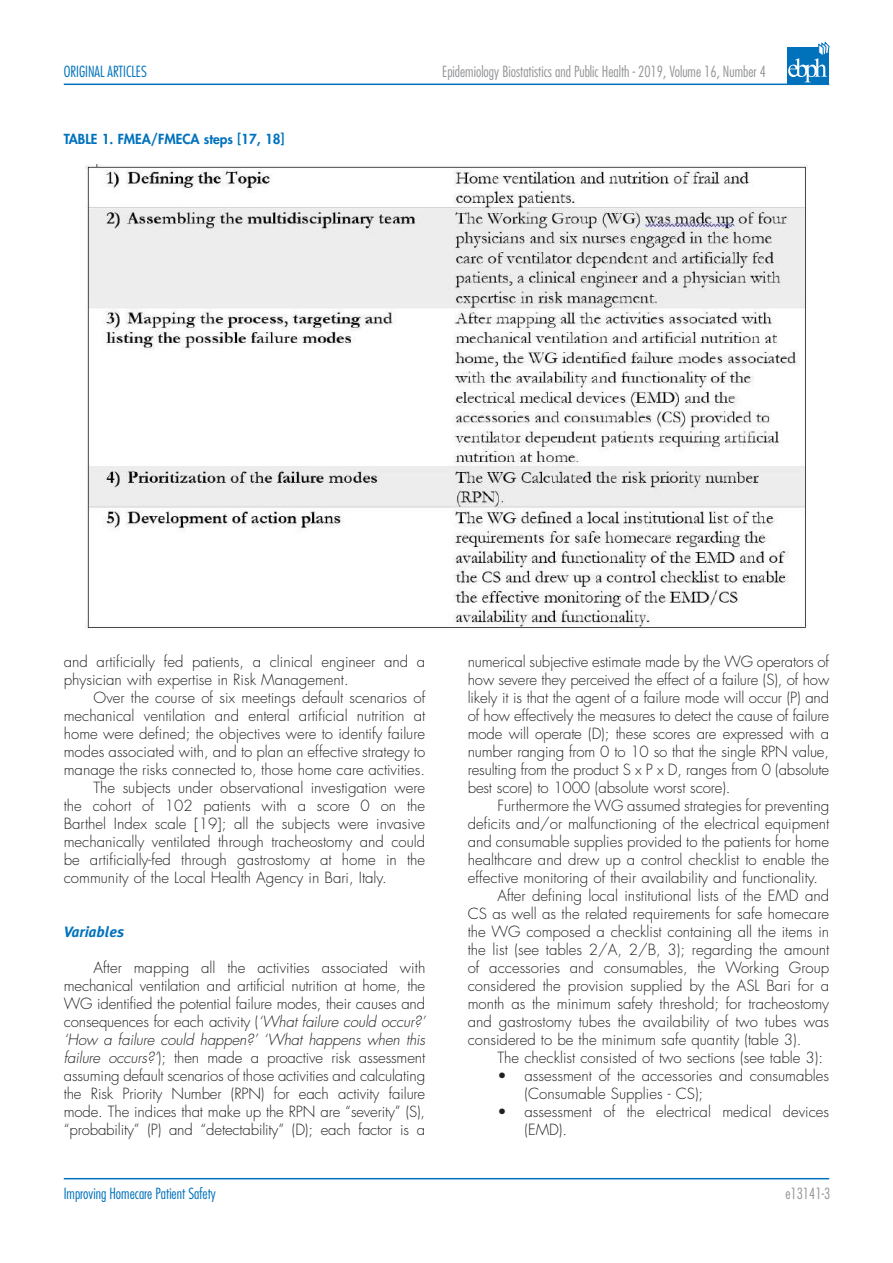
<style>
.page{position:relative;width:893px;height:1263px;background:#fff}
.page>*{position:absolute;margin:0;border:0;box-sizing:border-box;transform-origin:0 0}
.t1{font:300 15px/18px "Futura Std";color:#231f20}
.t2{font:300 condensed 15px "Futura Std";color:#939598}
.t3{font:300 condensed 15px "Futura Std";color:#0072bc}
.t4{font:italic 700 15px "Meta Plus";color:#0072bc}
.t5{font:800 13.5px "Futura Std";color:#0072bc}
.s1{font-style:italic}
</style>
<div class="page">
<hr style="left:64px;top:84px;width:765px;height:1px;background:#0072bc">
<hr style="left:64px;top:1178px;width:765px;height:1px;background:#0072bc">
<svg style="left:787px;top:47px;width:42px;height:37px"></svg>
<svg style="left:788px;top:42px;width:41px;height:40px"></svg>
<img style="left:85px;top:165px;width:723px;height:464px">
<p class="t3" style="left:64px;top:62px;width:85px">ORIGINAL ARTICLES</p>
<p class="t2" style="left:442px;top:62px;width:325px">Epidemiology Biostatistics and Public Health - 2019, Volume 16, Number 4</p>
<p class="t5" style="left:64px;top:130px;width:222px">TABLE 1. FMEA/FMECA steps [17, 18]</p>
<p class="t1" style="left:64px;top:653px;width:363px">and artificially fed patients, a clinical engineer and a physician with expertise in Risk Management.</p>
<p class="t1" style="left:94px;top:689px;width:333px">Over the course of six meetings default scenarios of</p>
<p class="t1" style="left:64px;top:707px;width:363px">mechanical ventilation and enteral artificial nutrition at</p>
<p class="t1" style="left:64px;top:725px;width:363px">home were defined; the objectives were to identify failure</p>
<p class="t1" style="left:64px;top:743px;width:363px">modes associated with, and to plan an effective strategy to</p>
<p class="t1" style="left:64px;top:761px;width:363px">manage the risks connected to, those home care activities.</p>
<p class="t1" style="left:94px;top:779px;width:333px">The subjects under observational investigation were</p>
<p class="t1" style="left:64px;top:797px;width:363px">the cohort of 102 patients with a score 0 on the</p>
<p class="t1" style="left:64px;top:815px;width:363px">Barthel Index scale [19]; all the subjects were invasive</p>
<p class="t1" style="left:64px;top:833px;width:363px">mechanically ventilated through tracheostomy and could</p>
<p class="t1" style="left:64px;top:851px;width:363px">be artificially-fed through gastrostomy at home in the</p>
<p class="t1" style="left:64px;top:869px;width:325px">community of the Local Health Agency in Bari, Italy.</p>
<p class="t4" style="left:64px;top:923px;width:62px">Variables</p>
<p class="t1" style="left:64px;top:959px;width:363px;text-align:justify;text-indent:30px">After mapping all the activities associated with mechanical ventilation and artificial nutrition at home, the WG identified the potential failure modes, their causes and consequences for each activity (<span class="s1">‘What failure could occur?’ ‘How a failure could happen?’ ‘What happens when this failure occurs?’</span>); then made a proactive risk assessment assuming default scenarios of those activities and calculating the Risk Priority Number (RPN) for each activity failure mode. The indices that make up the RPN are “severity” (S), “probability” (P) and “detectability” (D); each factor is a</p>
<p class="t3" style="left:64px;top:1184px;width:154px">Improving Homecare Patient Safety</p>
<p class="t1" style="left:468px;top:653px;width:363px;text-align:justify">numerical subjective estimate made by the WG operators of how severe they perceived the effect of a failure (S), of how likely it is that the agent of a failure mode will occur (P) and of how effectively the measures to detect the cause of failure mode will operate (D); these scores are expressed with a number ranging from 0 to 10 so that the single RPN value, resulting from the product S x P x D, ranges from 0 (absolute best score) to 1000 (absolute worst score).</p>
<p class="t1" style="left:497px;top:797px;width:333px">Furthermore the WG assumed strategies for preventing</p>
<p class="t1" style="left:468px;top:815px;width:363px">deficits and/or malfunctioning of the electrical equipment</p>
<p class="t1" style="left:468px;top:833px;width:363px">and consumable supplies provided to the patients for home</p>
<p class="t1" style="left:468px;top:851px;width:363px">healthcare and drew up a control checklist to enable the</p>
<p class="t1" style="left:468px;top:869px;width:352px">effective monitoring of their availability and functionality.</p>
<p class="t1" style="left:497px;top:887px;width:333px">After defining local institutional lists of the EMD and</p>
<p class="t1" style="left:468px;top:905px;width:363px">CS as well as the related requirements for safe homecare</p>
<p class="t1" style="left:468px;top:923px;width:363px">the WG composed a checklist containing all the items in</p>
<p class="t1" style="left:468px;top:941px;width:363px">the list (see tables 2/A, 2/B, 3); regarding the amount</p>
<p class="t1" style="left:468px;top:959px;width:363px">of accessories and consumables, the Working Group</p>
<p class="t1" style="left:468px;top:977px;width:363px">considered the provision supplied by the ASL Bari for a</p>
<p class="t1" style="left:468px;top:995px;width:363px">month as the minimum safety threshold; for tracheostomy</p>
<p class="t1" style="left:468px;top:1013px;width:363px">and gastrostomy tubes the availability of two tubes was</p>
<p class="t1" style="left:468px;top:1031px;width:335px">considered to be the minimum safe quantity (table 3).</p>
<p class="t1" style="left:497px;top:1049px;width:327px">The checklist consisted of two sections (see table 3):</p>
<p class="t1" style="left:524px;top:1067px;width:306px;text-indent:-27px">• assessment of the accessories and consumables (Consumable Supplies - CS);</p>
<p class="t1" style="left:524px;top:1103px;width:306px;text-indent:-27px">• assessment of the electrical medical devices (EMD).</p>
<p class="t2" style="left:785px;top:1184px;width:46px">e13141-3</p>
</div>
